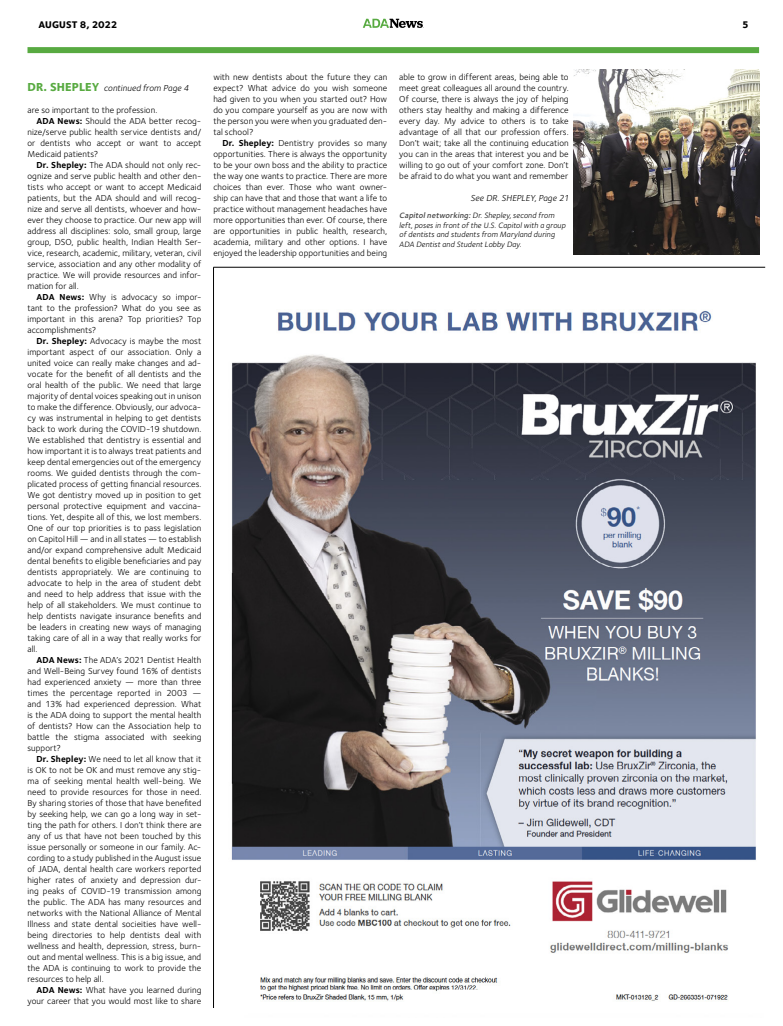
<style>
.page{position:relative;width:783px;height:1026px;background:#fff}
.page>*{position:absolute;margin:0;border:0;box-sizing:border-box;transform-origin:0 0}
.t1{font:800 10px "Foundry Sterling";color:#000}
.t2{font:9px/11px "Foundry Sterling";letter-spacing:.01em;color:#000;text-align:justify}
.t3{font:italic 9px "Foundry Sterling";color:#000}
.t4{font:italic 8px/9.5px "Foundry Sterling";letter-spacing:.01em;color:#000}
.s1{font-weight:800;font-style:normal;font-size:12px;color:#58aa41}
.s2{font-weight:700}
.s3{font-weight:600;color:#484848}
</style>
<div class="page">
<hr style="left:213px;top:267px;width:552px;height:1px;background:#000">
<hr style="left:213px;top:267px;width:1px;height:741px;background:#000">
<svg style="left:363px;top:19px;width:61px;height:9px"></svg>
<div style="left:28px;top:47px;width:731px;height:6px;background:#58aa41"></div>
<img style="left:573px;top:69px;width:186px;height:186px">
<img style="left:231px;top:311px;width:525px;height:690px">
<p class="t1" style="left:39px;top:18px;width:80px">AUGUST 8, 2022</p>
<p class="t1" style="left:742px;top:18px;width:8px">5</p>
<p class="t3" style="left:28px;top:82px;width:163px"><span class="s1">DR. SHEPLEY</span> continued from Page 4</p>
<p class="t2" style="left:28px;top:104px;width:131px">are so important to the profession.</p>
<p class="t2" style="left:37px;top:115px;width:166px"><span class="s2">ADA News:</span> Should the ADA better recog-</p>
<p class="t2" style="left:28px;top:126px;width:175px">nize/serve public health service dentists and/</p>
<p class="t2" style="left:28px;top:137px;width:175px">or dentists who accept or want to accept</p>
<p class="t2" style="left:28px;top:148px;width:72px">Medicaid patients?</p>
<p class="t2" style="left:37px;top:159px;width:166px"><span class="s2">Dr. Shepley:</span> The ADA should not only rec-</p>
<p class="t2" style="left:28px;top:170px;width:175px">ognize and serve public health and other den-</p>
<p class="t2" style="left:28px;top:181px;width:175px">tists who accept or want to accept Medicaid</p>
<p class="t2" style="left:28px;top:192px;width:175px">patients, but the ADA should and will recog-</p>
<p class="t2" style="left:28px;top:203px;width:175px">nize and serve all dentists, whoever and how-</p>
<p class="t2" style="left:28px;top:214px;width:175px">ever they choose to practice. Our new app will</p>
<p class="t2" style="left:28px;top:225px;width:175px">address all disciplines: solo, small group, large</p>
<p class="t2" style="left:28px;top:236px;width:175px">group, DSO, public health, Indian Health Ser-</p>
<p class="t2" style="left:28px;top:247px;width:175px">vice, research, academic, military, veteran, civil</p>
<p class="t2" style="left:28px;top:258px;width:175px">service, association and any other modality of</p>
<p class="t2" style="left:28px;top:269px;width:175px">practice. We will provide resources and infor-</p>
<p class="t2" style="left:28px;top:280px;width:53px">mation for all.</p>
<p class="t2" style="left:37px;top:291px;width:166px"><span class="s2">ADA News:</span> Why is advocacy so impor-</p>
<p class="t2" style="left:28px;top:302px;width:175px">tant to the profession? What do you see as</p>
<p class="t2" style="left:28px;top:313px;width:175px">important in this arena? Top priorities? Top</p>
<p class="t2" style="left:28px;top:324px;width:70px">accomplishments?</p>
<p class="t2" style="left:37px;top:335px;width:166px"><span class="s2">Dr. Shepley:</span> Advocacy is maybe the most</p>
<p class="t2" style="left:28px;top:346px;width:175px">important aspect of our association. Only a</p>
<p class="t2" style="left:28px;top:357px;width:175px">united voice can really make changes and ad-</p>
<p class="t2" style="left:28px;top:368px;width:175px">vocate for the benefit of all dentists and the</p>
<p class="t2" style="left:28px;top:379px;width:175px">oral health of the public. We need that large</p>
<p class="t2" style="left:28px;top:390px;width:175px">majority of dental voices speaking out in unison</p>
<p class="t2" style="left:28px;top:401px;width:175px">to make the difference. Obviously, our advoca-</p>
<p class="t2" style="left:28px;top:412px;width:175px">cy was instrumental in helping to get dentists</p>
<p class="t2" style="left:28px;top:423px;width:175px">back to work during the COVID-19 shutdown.</p>
<p class="t2" style="left:28px;top:434px;width:175px">We established that dentistry is essential and</p>
<p class="t2" style="left:28px;top:445px;width:175px">how important it is to always treat patients and</p>
<p class="t2" style="left:28px;top:456px;width:175px">keep dental emergencies out of the emergency</p>
<p class="t2" style="left:28px;top:467px;width:175px">rooms. We guided dentists through the com-</p>
<p class="t2" style="left:28px;top:478px;width:175px">plicated process of getting financial resources.</p>
<p class="t2" style="left:28px;top:489px;width:175px">We got dentistry moved up in position to get</p>
<p class="t2" style="left:28px;top:500px;width:175px">personal protective equipment and vaccina-</p>
<p class="t2" style="left:28px;top:511px;width:175px">tions. Yet, despite all of this, we lost members.</p>
<p class="t2" style="left:28px;top:522px;width:175px">One of our top priorities is to pass legislation</p>
<p class="t2" style="left:28px;top:533px;width:175px">on Capitol Hill — and in all states — to establish</p>
<p class="t2" style="left:28px;top:544px;width:175px">and/or expand comprehensive adult Medicaid</p>
<p class="t2" style="left:28px;top:555px;width:175px">dental benefits to eligible beneficiaries and pay</p>
<p class="t2" style="left:28px;top:566px;width:175px">dentists appropriately. We are continuing to</p>
<p class="t2" style="left:28px;top:577px;width:175px">advocate to help in the area of student debt</p>
<p class="t2" style="left:28px;top:588px;width:175px">and need to help address that issue with the</p>
<p class="t2" style="left:28px;top:599px;width:175px">help of all stakeholders. We must continue to</p>
<p class="t2" style="left:28px;top:610px;width:176px">help dentists navigate insurance benefits and</p>
<p class="t2" style="left:28px;top:621px;width:175px">be leaders in creating new ways of managing</p>
<p class="t2" style="left:28px;top:632px;width:175px">taking care of all in a way that really works for</p>
<p class="t2" style="left:28px;top:643px;width:11px">all.</p>
<p class="t2" style="left:37px;top:654px;width:166px"><span class="s2">ADA News:</span> The ADA’s 2021 Dentist Health</p>
<p class="t2" style="left:28px;top:665px;width:175px">and Well-Being Survey found 16% of dentists</p>
<p class="t2" style="left:28px;top:676px;width:175px">had experienced anxiety — more than three</p>
<p class="t2" style="left:28px;top:687px;width:175px">times the percentage reported in 2003 —</p>
<p class="t2" style="left:28px;top:698px;width:175px">and 13% had experienced depression. What</p>
<p class="t2" style="left:28px;top:709px;width:175px">is the ADA doing to support the mental health</p>
<p class="t2" style="left:28px;top:720px;width:175px">of dentists? How can the Association help to</p>
<p class="t2" style="left:28px;top:731px;width:175px">battle the stigma associated with seeking</p>
<p class="t2" style="left:28px;top:742px;width:35px">support?</p>
<p class="t2" style="left:37px;top:753px;width:166px"><span class="s2">Dr. Shepley:</span> We need to let all know that it</p>
<p class="t2" style="left:28px;top:764px;width:175px">is OK to not be OK and must remove any stig-</p>
<p class="t2" style="left:28px;top:775px;width:175px">ma of seeking mental health well-being. We</p>
<p class="t2" style="left:28px;top:786px;width:175px">need to provide resources for those in need.</p>
<p class="t2" style="left:28px;top:797px;width:175px">By sharing stories of those that have benefited</p>
<p class="t2" style="left:28px;top:808px;width:175px">by seeking help, we can go a long way in set-</p>
<p class="t2" style="left:28px;top:819px;width:175px">ting the path for others. I don’t think there are</p>
<p class="t2" style="left:28px;top:830px;width:175px">any of us that have not been touched by this</p>
<p class="t2" style="left:28px;top:841px;width:175px">issue personally or someone in our family. Ac-</p>
<p class="t2" style="left:28px;top:852px;width:175px">cording to a study published in the August issue</p>
<p class="t2" style="left:28px;top:863px;width:175px">of JADA, dental health care workers reported</p>
<p class="t2" style="left:28px;top:874px;width:175px">higher rates of anxiety and depression dur-</p>
<p class="t2" style="left:28px;top:885px;width:175px">ing peaks of COVID-19 transmission among</p>
<p class="t2" style="left:28px;top:896px;width:175px">the public. The ADA has many resources and</p>
<p class="t2" style="left:28px;top:907px;width:175px">networks with the National Alliance of Mental</p>
<p class="t2" style="left:28px;top:918px;width:175px">Illness and state dental socieities have well-</p>
<p class="t2" style="left:28px;top:929px;width:175px">being directories to help dentists deal with</p>
<p class="t2" style="left:28px;top:940px;width:175px">wellness and health, depression, stress, burn-</p>
<p class="t2" style="left:28px;top:951px;width:175px">out and mental wellness. This is a big issue, and</p>
<p class="t2" style="left:28px;top:962px;width:175px">the ADA is continuing to work to provide the</p>
<p class="t2" style="left:28px;top:973px;width:78px">resources to help all.</p>
<p class="t2" style="left:37px;top:984px;width:166px"><span class="s2">ADA News:</span> What have you learned during</p>
<p class="t2" style="left:28px;top:995px;width:175px">your career that you would most like to share</p>
<p class="t2" style="left:213px;top:71px;width:175px">with new dentists about the future they can expect? What advice do you wish someone had given to you when you started out? How do you compare yourself as you are now with the person you were when you graduated den&shy;tal school?</p>
<p class="t2" style="left:213px;top:137px;width:175px;text-indent:9px"><span class="s2">Dr. Shepley:</span> Dentistry provides so many opportunities. There is always the opportunity to be your own boss and the ability to practice the way one wants to practice. There are more choices than ever. Those who want owner&shy;ship can have that and those that want a life to practice without management headaches have more opportunities than ever. Of course, there are opportunities in public health, research, academia, military and other options. I have enjoyed the leadership opportunities and being</p>
<p class="t2" style="left:399px;top:71px;width:171px">able to grow in different areas, being able to meet great colleagues all around the country.<br>Of course, there is always the joy of helping others stay healthy and making a difference every day. My advice to others is to take advantage of all that our profession offers.<br>Don’t wait; take all the continuing education you can in the areas that interest you and be willing to go out of your comfort zone. Don’t be afraid to do what you want and remember</p>
<p class="t4" style="left:399px;top:211px;width:168px"><span class="s3">Capitolnetworking:</span>Dr. Shepley, second from left, poses in front of the U.S. Capitol with a group of dentists and students from Maryland during ADA Dentist and Student Lobby Day.</p>
<p class="t3" style="left:471px;top:192px;width:100px">See DR. SHEPLEY, Page 21</p>
</div>
